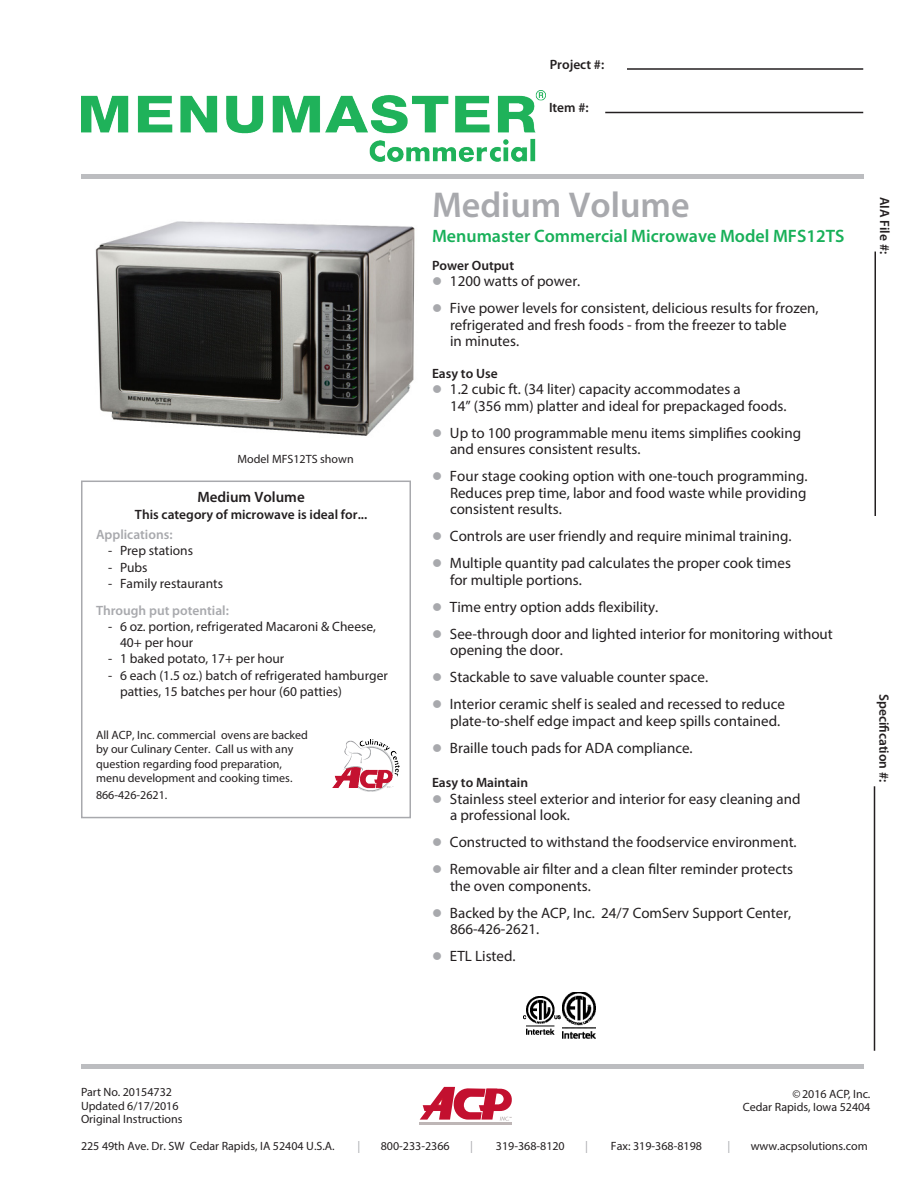
<style>
.page{position:relative;width:918px;height:1188px;background:#fff}
.page>*{position:absolute;margin:0;border:0;box-sizing:border-box;transform-origin:0 0}
.head{font:600 36px "Myriad Pro";color:#a8a9ad}
.head-2{font:600 18px "Myriad Pro";color:#18b059}
.blackChart{font:15px "Myriad Pro";color:#231f20}
.chartHead{font:600 15px "Myriad Pro";color:#231f20}
.chart{font:13.5px/16.2px "Myriad Pro";color:#231f20}
.chartHead-2{font:600 13.5px "Myriad Pro";color:#231f20}
.t1{font:600 13.5px "Myriad Pro";color:#a8a9ad}
.mouse{font:12px/13.5px "Myriad Pro";color:#231f20}
.chart-2{font:12px "Myriad Pro";color:#231f20}
.blackChart-2{font:12px "Myriad Pro";color:#231f20}
.mouse-2{font:12px "Myriad Pro";color:#a8a9ad}
.s1{color:#a8a9ad}
</style>
<div class="page">
<img style="left:81px;top:91px;width:464px;height:70px">
<hr style="left:81px;top:1065px;width:783px;height:4px;background:#bcbdc0">
<hr style="left:605px;top:112px;width:258px;height:1px;background:#231f20">
<hr style="left:627px;top:68px;width:236px;height:2px;background:#231f20">
<hr style="left:874px;top:252px;width:2px;height:264px;background:#231f20">
<hr style="left:874px;top:786px;width:1px;height:265px;background:#231f20">
<div style="left:81px;top:174px;width:783px;height:5px;background:#bcbdc0"></div>
<img style="left:95px;top:221px;width:320px;height:215px">
<div style="left:81px;top:481px;width:330px;height:337px;background:#fff;border:2px solid #a8a9ad"></div>
<img style="left:333px;top:740px;width:66px;height:51px">
<img style="left:524px;top:996px;width:36px;height:39px">
<svg style="left:562px;top:1001px;width:1px;height:37px"></svg>
<img style="left:563px;top:992px;width:33px;height:46px">
<svg style="left:419px;top:1086px;width:93px;height:39px"></svg>
<hr style="left:419px;top:1122px;width:93px;height:2px;background:#beb6b6">
<svg style="left:420px;top:1087px;width:92px;height:34px"></svg>
<p class="chartHead-2" style="left:550px;top:56px;width:56px">Project #:</p>
<p class="mouse" style="left:238px;top:452px;width:118px">Model MFS12TS shown</p>
<p class="chartHead" style="left:197px;top:488px;width:109px">Medium Volume</p>
<p class="chartHead-2" style="left:135px;top:505px;width:234px">This category of microwave is ideal for...</p>
<p class="t1" style="left:96px;top:526px;width:78px">Applications:</p>
<p class="chart" style="left:108px;top:543px;width:87px">- Prep stations</p>
<p class="chart" style="left:108px;top:559px;width:41px">- Pubs</p>
<p class="chart" style="left:108px;top:575px;width:117px">- Family restaurants</p>
<p class="t1" style="left:96px;top:602px;width:134px">Through put potential:</p>
<p class="chart" style="left:108px;top:618px;width:270px">- 6 oz. portion, refrigerated Macaroni &amp; Cheese,</p>
<p class="chart" style="left:120px;top:634px;width:75px">40+ per hour</p>
<p class="chart" style="left:108px;top:651px;width:178px">- 1 baked potato, 17+ per hour</p>
<p class="chart" style="left:120px;top:667px;width:269px;text-indent:-12px">- 6 each (1.5 oz.) batch of refrigerated hamburger patties, 15 batches per hour (60 patties)</p>
<p class="chart-2" style="left:96px;top:728px;width:213px">All ACP, Inc. commercial ovens are backed</p>
<p class="mouse" style="left:96px;top:743px;width:199px">by our Culinary Center. Call us with any</p>
<p class="mouse" style="left:96px;top:757px;width:188px">question regarding food preparation,</p>
<p class="mouse" style="left:96px;top:771px;width:198px">menu development and cooking times.</p>
<p class="blackChart-2" style="left:96px;top:787px;width:73px">866-426-2621.</p>
<p class="chartHead-2" style="left:549px;top:99px;width:41px">Item #:</p>
<p class="head" style="left:432px;top:182px;width:259px">Medium Volume</p>
<p class="head-2" style="left:432px;top:225px;width:414px">Menumaster Commercial Microwave Model MFS12TS</p>
<p class="chartHead-2" style="left:432px;top:257px;width:84px">Power Output</p>
<p class="blackChart" style="left:432px;top:272px;width:150px"><span class="s1">●</span> 1200 watts of power.</p>
<p class="blackChart" style="left:432px;top:299px;width:388px"><span class="s1">●</span> Five power levels for consistent, delicious results for frozen,</p>
<p class="blackChart" style="left:450px;top:316px;width:338px">refrigerated and fresh foods - from the freezer to table</p>
<p class="blackChart" style="left:450px;top:332px;width:71px">in minutes.</p>
<p class="chartHead-2" style="left:432px;top:365px;width:67px">Easy to Use</p>
<p class="blackChart" style="left:432px;top:380px;width:310px"><span class="s1">●</span> 1.2 cubic ft. (34 liter) capacity accommodates a</p>
<p class="blackChart" style="left:450px;top:397px;width:338px">14” (356 mm) platter and ideal for prepackaged foods.</p>
<p class="blackChart" style="left:432px;top:424px;width:371px"><span class="s1">●</span> Up to 100 programmable menu items simplifies cooking</p>
<p class="blackChart" style="left:450px;top:440px;width:192px">and ensures consistent results.</p>
<p class="blackChart" style="left:432px;top:467px;width:377px"><span class="s1">●</span> Four stage cooking option with one-touch programming.</p>
<p class="blackChart" style="left:450px;top:484px;width:358px">Reduces prep time, labor and food waste while providing</p>
<p class="blackChart" style="left:450px;top:500px;width:113px">consistent results.</p>
<p class="blackChart" style="left:432px;top:527px;width:361px"><span class="s1">●</span> Controls are user friendly and require minimal training.</p>
<p class="blackChart" style="left:432px;top:554px;width:360px"><span class="s1">●</span> Multiple quantity pad calculates the proper cook times</p>
<p class="blackChart" style="left:450px;top:571px;width:134px">for multiple portions.</p>
<p class="blackChart" style="left:432px;top:598px;width:228px"><span class="s1">●</span> Time entry option adds flexibility.</p>
<p class="blackChart" style="left:432px;top:625px;width:402px"><span class="s1">●</span> See-through door and lighted interior for monitoring without</p>
<p class="blackChart" style="left:450px;top:641px;width:114px">opening the door.</p>
<p class="blackChart" style="left:432px;top:668px;width:278px"><span class="s1">●</span> Stackable to save valuable counter space.</p>
<p class="blackChart" style="left:432px;top:695px;width:354px"><span class="s1">●</span> Interior ceramic shelf is sealed and recessed to reduce</p>
<p class="blackChart" style="left:450px;top:712px;width:332px">plate-to-shelf edge impact and keep spills contained.</p>
<p class="blackChart" style="left:432px;top:739px;width:262px"><span class="s1">●</span> Braille touch pads for ADA compliance.</p>
<p class="chartHead-2" style="left:432px;top:774px;width:98px">Easy to Maintain</p>
<p class="blackChart" style="left:432px;top:790px;width:370px"><span class="s1">●</span> Stainless steel exterior and interior for easy cleaning and</p>
<p class="blackChart" style="left:450px;top:806px;width:122px">a professional look.</p>
<p class="blackChart" style="left:432px;top:833px;width:366px"><span class="s1">●</span> Constructed to withstand the foodservice environment.</p>
<p class="blackChart" style="left:432px;top:860px;width:362px"><span class="s1">●</span> Removable air filter and a clean filter reminder protects</p>
<p class="blackChart" style="left:450px;top:877px;width:142px">the oven components.</p>
<p class="blackChart" style="left:432px;top:904px;width:361px"><span class="s1">●</span> Backed by the ACP, Inc. 24/7 ComServ Support Center,</p>
<p class="blackChart" style="left:450px;top:920px;width:91px">866-426-2621.</p>
<p class="blackChart" style="left:432px;top:947px;width:85px"><span class="s1">●</span> ETL Listed.</p>
<p class="chartHead-2" style="left:893px;top:196px;width:59px;rotate:90deg">AIA File #:</p>
<p class="chartHead-2" style="left:892px;top:694px;width:90px;rotate:90deg">Specification #:</p>
<p class="mouse" style="left:81px;top:1085px;width:99px">Part No. 20154732<br>Updated 6/17/2016</p>
<p class="mouse" style="left:81px;top:1112px;width:103px">Original Instructions</p>
<p class="mouse" style="left:792px;top:1087px;width:80px">©2016 ACP, Inc.</p>
<p class="mouse" style="left:743px;top:1100px;width:129px">Cedar Rapids, Iowa 52404</p>
<p class="mouse" style="left:81px;top:1139px;width:255px">225 49th Ave. Dr. SW Cedar Rapids, IA 52404 U.S.A.</p>
<p class="mouse-2" style="left:358px;top:1138px;width:4px">|</p>
<p class="mouse" style="left:381px;top:1139px;width:70px">800-233-2366</p>
<p class="mouse-2" style="left:470px;top:1138px;width:4px">|</p>
<p class="mouse" style="left:496px;top:1139px;width:70px">319-368-8120</p>
<p class="mouse-2" style="left:585px;top:1138px;width:4px">|</p>
<p class="mouse" style="left:611px;top:1139px;width:93px">Fax: 319-368-8198</p>
<p class="mouse-2" style="left:727px;top:1138px;width:4px">|</p>
<p class="mouse" style="left:751px;top:1139px;width:118px">www.acpsolutions.com</p>
</div>
